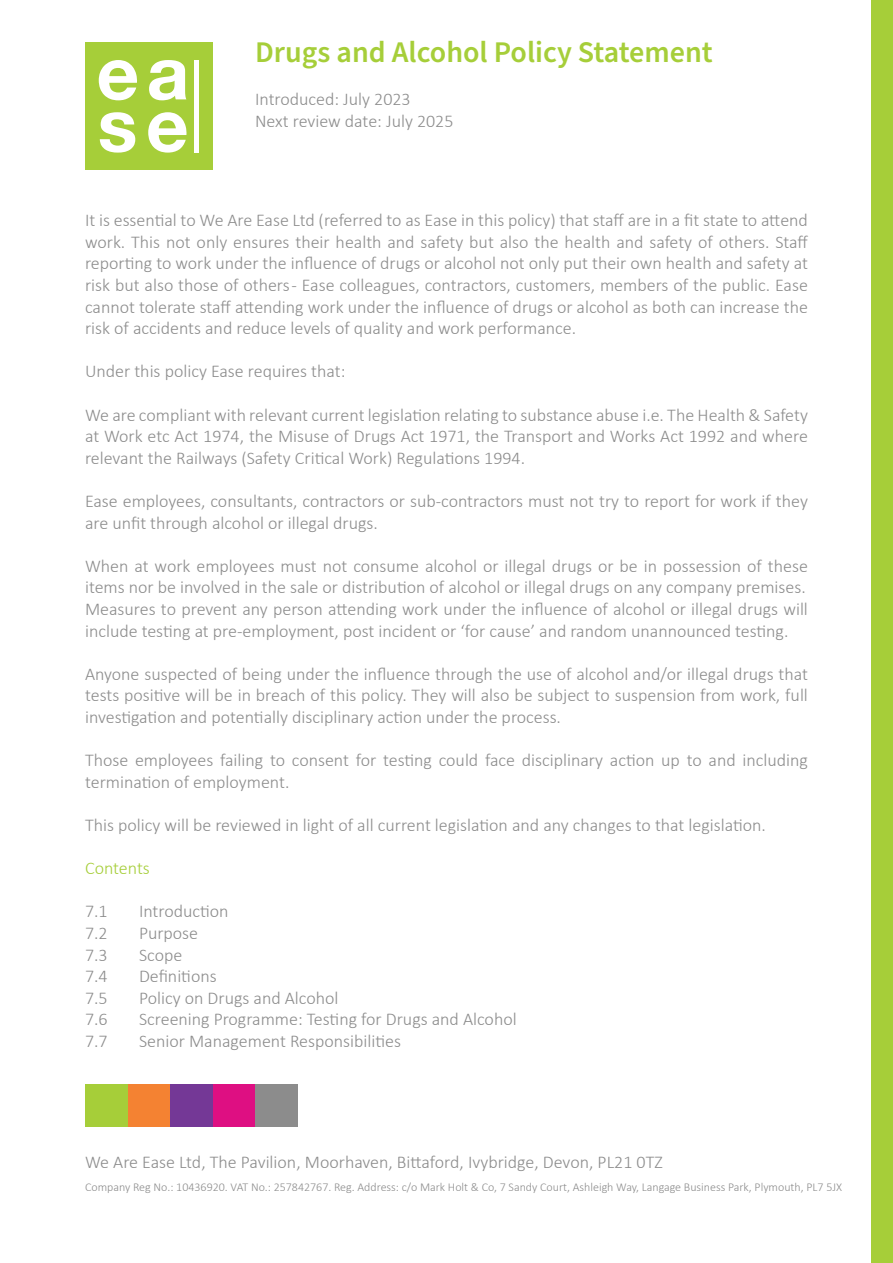
<style>
.page{position:relative;width:893px;height:1263px;background:#fff}
.page>*{position:absolute;margin:0;border:0;box-sizing:border-box;transform-origin:0 0}
.t1{font:600 30px "Source Sans Pro";color:#a6ce39}
.t2{font:300 18px/21.6px "Calibri";color:#8c8c8c}
.t3{font:300 18px "Calibri";color:#a6ce39}
.t4{font:300 12px "Calibri";color:#8c8c8c}
</style>
<div class="page">
<div style="left:85px;top:43px;width:128px;height:127px;background:#a6ce39"></div>
<svg style="left:148px;top:112px;width:39px;height:41px"></svg>
<svg style="left:100px;top:112px;width:35px;height:41px"></svg>
<svg style="left:149px;top:60px;width:37px;height:40px"></svg>
<svg style="left:99px;top:60px;width:38px;height:40px"></svg>
<hr style="left:195px;top:60px;width:4px;height:93px;background:#fff">
<div style="left:872px;top:0;width:21px;height:1263px;background:#a6ce39"></div>
<div style="left:255px;top:1084px;width:43px;height:43px;background:#8c8c8c"></div>
<div style="left:213px;top:1084px;width:42px;height:43px;background:#de0f82"></div>
<div style="left:170px;top:1084px;width:43px;height:43px;background:#743896"></div>
<div style="left:128px;top:1084px;width:42px;height:43px;background:#f48232"></div>
<div style="left:85px;top:1084px;width:43px;height:43px;background:#a6ce39"></div>
<h1 class="t1" style="left:255px;top:32px;width:459px">Drugs and Alcohol Policy Statement</h1>
<p class="t2" style="left:255px;top:88px;width:200px">Introduced: July 2023<br>Next review date: July 2025</p>
<p class="t2" style="left:85px;top:209px;width:725px;text-align:justify">It is essential to We Are Ease Ltd (referred to as Ease in this policy) that staff are in a fit state to attend work. This not only ensures their health and safety but also the health and safety of others. Staff reporting to work under the influence of drugs or alcohol not only put their own health and safety at risk but also those of others - Ease colleagues, contractors, customers, members of the public. Ease cannot tolerate staff attending work under the influence of drugs or alcohol as both can increase the risk of accidents and reduce levels of quality and work performance.</p>
<p class="t2" style="left:85px;top:360px;width:262px">Under this policy Ease requires that:</p>
<p class="t2" style="left:85px;top:404px;width:724px;text-align:justify">We are compliant with relevant current legislation relating to substance abuse i.e. The Health &amp; Safety at Work etc Act 1974, the Misuse of Drugs Act 1971, the Transport and Works Act 1992 and where relevant the Railways (Safety Critical Work) Regulations 1994.</p>
<p class="t2" style="left:85px;top:490px;width:724px">Ease employees, consultants, contractors or sub-contractors must not try to report for work if they are unfit through alcohol or illegal drugs.</p>
<p class="t2" style="left:85px;top:555px;width:724px">When at work employees must not consume alcohol or illegal drugs or be in possession of these items nor be involved in the sale or distribution of alcohol or illegal drugs on any company premises.<br>Measures to prevent any person attending work under the influence of alcohol or illegal drugs will include testing at pre-employment, post incident or ‘for cause’ and random unannounced testing.</p>
<p class="t2" style="left:85px;top:663px;width:724px;text-align:justify">Anyone suspected of being under the influence through the use of alcohol and/or illegal drugs that tests positive will be in breach of this policy. They will also be subject to suspension from work, full investigation and potentially disciplinary action under the process.</p>
<p class="t2" style="left:85px;top:749px;width:724px">Those employees failing to consent for testing could face disciplinary action up to and including termination of employment.</p>
<p class="t2" style="left:85px;top:814px;width:682px">This policy will be reviewed in light of all current legislation and any changes to that legislation.</p>
<p class="t3" style="left:85px;top:857px;width:66px">Contents</p>
<p class="t2" style="left:85px;top:900px;width:24px">7.1</p>
<p class="t2" style="left:139px;top:900px;width:91px">Introduction</p>
<p class="t2" style="left:85px;top:922px;width:24px">7.2</p>
<p class="t2" style="left:139px;top:922px;width:61px">Purpose</p>
<p class="t2" style="left:85px;top:944px;width:24px">7.3</p>
<p class="t2" style="left:139px;top:944px;width:45px">Scope</p>
<p class="t2" style="left:85px;top:965px;width:24px">7.4</p>
<p class="t2" style="left:139px;top:965px;width:79px">Definitions</p>
<p class="t2" style="left:85px;top:987px;width:24px">7.5</p>
<p class="t2" style="left:139px;top:987px;width:201px">Policy on Drugs and Alcohol</p>
<p class="t2" style="left:85px;top:1008px;width:24px">7.6</p>
<p class="t2" style="left:139px;top:1008px;width:379px">Screening Programme: Testing for Drugs and Alcohol</p>
<p class="t2" style="left:85px;top:1030px;width:24px">7.7</p>
<p class="t2" style="left:139px;top:1030px;width:264px">Senior Management Responsibilities</p>
<p class="t2" style="left:85px;top:1151px;width:579px">We Are Ease Ltd, The Pavilion, Moorhaven, Bittaford, Ivybridge, Devon, PL21 0TZ</p>
<p class="t4" style="left:85px;top:1179px;width:758px">Company Reg No.: 10436920. VAT No.: 257842767. Reg. Address: c/o Mark Holt &amp; Co, 7 Sandy Court, Ashleigh Way, Langage Business Park, Plymouth, PL7 5JX</p>
</div>
